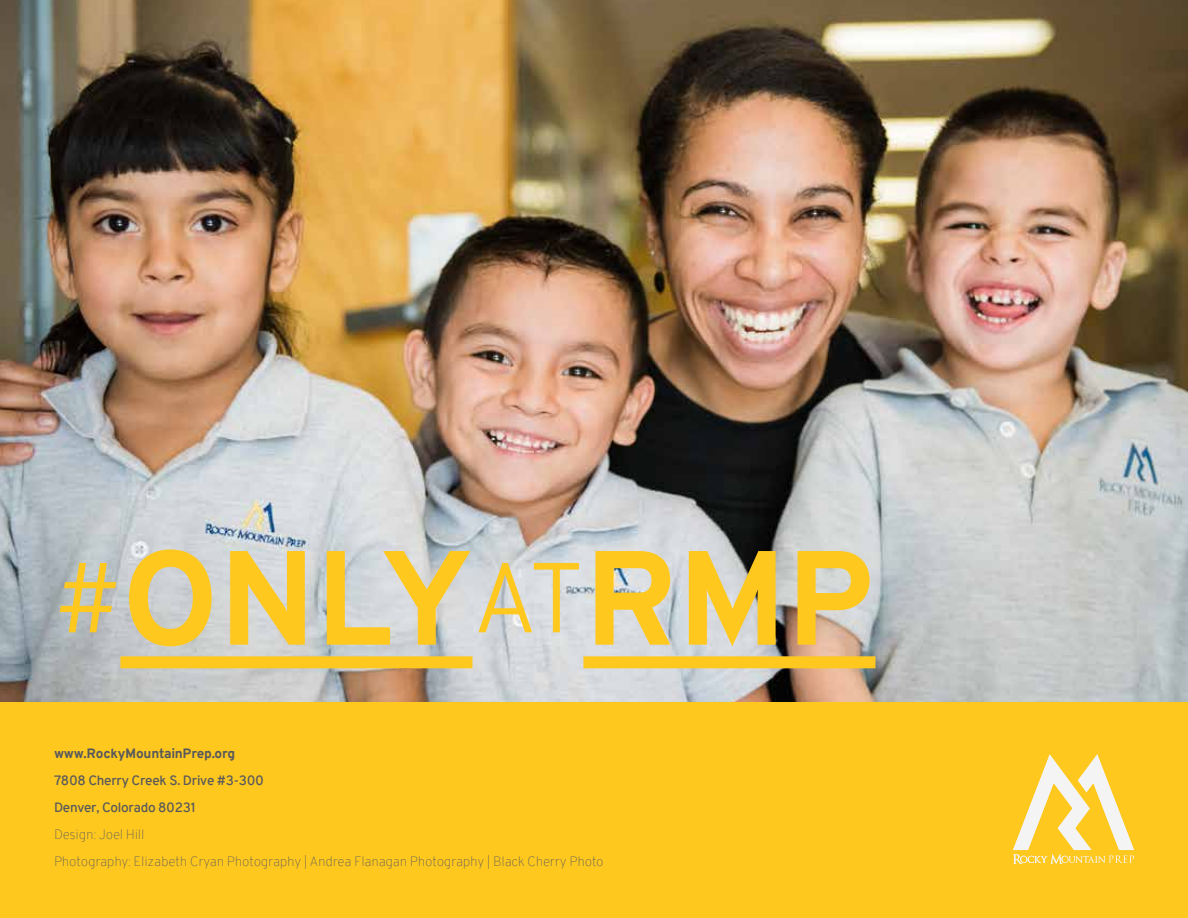
<style>
.page{position:relative;width:1188px;height:918px;background:#fff}
.page>*{position:absolute;margin:0;border:0;box-sizing:border-box;transform-origin:0 0}
.t1{font:700 133.8px "Overpass";letter-spacing:-.015em;color:#ffc81f}
.t2{font:200 13.5px/27px "Overpass";letter-spacing:-.02em;color:#58595b}
.t3{font:13.5px/27px "Overpass";letter-spacing:-.02em;color:#58595b}
.t4{font:700 13.5px "Overpass";letter-spacing:-.02em;color:#58595b}
.s1{font-weight:300;font-size:99px}
</style>
<div class="page">
<img style="left:0;top:0;width:1188px;height:702px">
<div style="left:0;top:702px;width:1188px;height:216px;background:#ffc81f"></div>
<svg style="left:1013px;top:754px;width:121px;height:110px"></svg>
<div style="left:120px;top:656px;width:352px;height:12px;background:#ffc81f"></div>
<div style="left:583px;top:656px;width:292px;height:12px;background:#ffc81f"></div>
<h1 class="t1" style="left:54px;top:515px;width:823px"><span class="s1">#</span>ONLY<span class="s1">AT</span>RMP</h1>
<p class="t4" style="left:54px;top:745px;width:183px">www.RockyMountainPrep.org</p>
<p class="t3" style="left:54px;top:767px;width:212px">7808 Cherry Creek S. Drive #3-300<br>Denver, Colorado 80231</p>
<p class="t2" style="left:54px;top:821px;width:551px">Design: Joel Hill<br>Photography: Elizabeth Cryan Photography | Andrea Flanagan Photography | Black Cherry Photo</p>
</div>
